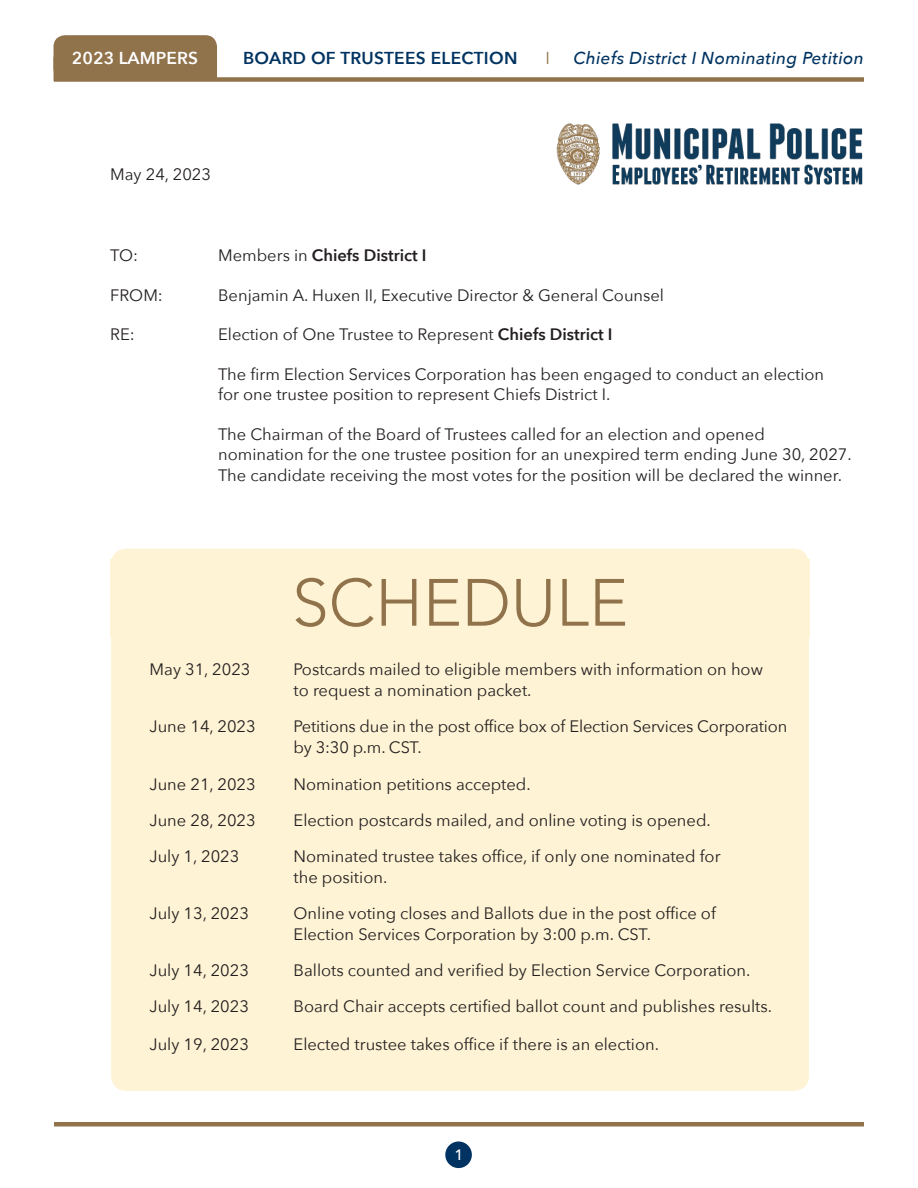
<style>
.page{position:relative;width:918px;height:1188px;background:#fff}
.page>*{position:absolute;margin:0;border:0;box-sizing:border-box;transform-origin:0 0}
.t1{font:300 66px "Avenir";color:#90724b}
.t2{font:italic 500 17.25px "Avenir Next";letter-spacing:.02em;color:#003361}
.t3{font:600 17.25px "Avenir Next";letter-spacing:.02em;color:#003361}
.t4{font:600 17.25px "Avenir Next";letter-spacing:.005em;color:#fff}
.t5{font:17.25px "Avenir Next";color:#90724b}
.t6{font:16.5px/21px "Avenir Next";color:#231f20}
.t7{font:600 16.5px "Avenir Next";color:#231f20}
.t8{font:500 15px "Avenir Next";color:#fff}
.s1{font-weight:400}
.s2{font-weight:600}
</style>
<div class="page">
<hr style="left:54px;top:1122px;width:810px;height:4px;background:#90724b">
<div style="left:54px;top:77px;width:810px;height:5px;background:#90724b"></div>
<div style="left:54px;top:57px;width:163px;height:24px;background:#90724b"></div>
<div style="left:54px;top:36px;width:162px;height:43px;background:#90724b;border-radius:11px"></div>
<div style="left:54px;top:35px;width:163px;height:45px;border:2px solid #90724b;border-radius:11px"></div>
<div style="left:111px;top:549px;width:698px;height:542px;background:#fef3d4;border-radius:15px"></div>
<div style="left:445px;top:1142px;width:27px;height:26px;background:#003361;border-radius:50%"></div>
<img style="left:556px;top:123px;width:307px;height:62px">
<div style="left:110px;top:560px;width:700px;height:77px;background:#fef3d4"></div>
<p class="t4" style="left:72px;top:44px;width:128px">2023 LAMPERS</p>
<p class="t3" style="left:243px;top:44px;width:276px">BOARD OF TRUSTEES ELECTION</p>
<p class="t5" style="left:546px;top:44px;width:6px">I</p>
<p class="t2" style="left:573px;top:44px;width:292px">Chiefs District I Nominating Petition</p>
<p class="t6" style="left:110px;top:163px;width:102px">May 24, 2023</p>
<p class="t6" style="left:110px;top:244px;width:29px">TO:</p>
<p class="t7" style="left:218px;top:241px;width:210px"><span class="s1">Members in</span> Chiefs District I</p>
<p class="t6" style="left:110px;top:284px;width:54px">FROM:</p>
<p class="t6" style="left:218px;top:284px;width:447px">Benjamin A. Huxen II, Executive Director &amp; General Counsel</p>
<p class="t6" style="left:110px;top:323px;width:26px">RE:</p>
<p class="t6" style="left:218px;top:323px;width:396px">Election of One Trustee to Represent <span class="s2">Chiefs District I</span></p>
<p class="t6" style="left:218px;top:364px;width:608px;line-height:20.2px">The firm Election Services Corporation has been engaged to conduct an election for one trustee position to represent Chiefs District I.</p>
<p class="t6" style="left:218px;top:423px;width:635px;line-height:20.2px">The Chairman of the Board of Trustees called for an election and opened nomination for the one trustee position for an unexpired term ending June 30, 2027.<br>The candidate receiving the most votes for the position will be declared the winner.</p>
<p class="t1" style="left:292px;top:564px;width:338px">SCHEDULE</p>
<p class="t6" style="left:150px;top:658px;width:102px">May 31, 2023</p>
<p class="t6" style="left:294px;top:658px;width:471px">Postcards mailed to eligible members with information on how to request a nomination packet.</p>
<p class="t6" style="left:150px;top:715px;width:108px">June 14, 2023</p>
<p class="t6" style="left:294px;top:715px;width:495px">Petitions due in the post office box of Election Services Corporation by 3:30 p.m. CST.</p>
<p class="t6" style="left:150px;top:773px;width:108px">June 21, 2023</p>
<p class="t6" style="left:294px;top:773px;width:239px">Nomination petitions accepted.</p>
<p class="t6" style="left:150px;top:809px;width:108px">June 28, 2023</p>
<p class="t6" style="left:294px;top:809px;width:419px">Election postcards mailed, and online voting is opened.</p>
<p class="t6" style="left:150px;top:845px;width:91px">July 1, 2023</p>
<p class="t6" style="left:294px;top:845px;width:429px">Nominated trustee takes office, if only one nominated for the position.</p>
<p class="t6" style="left:150px;top:902px;width:101px">July 13, 2023</p>
<p class="t6" style="left:294px;top:902px;width:424px">Online voting closes and Ballots due in the post office of<br>Election Services Corporation by 3:00 p.m. CST.</p>
<p class="t6" style="left:150px;top:959px;width:101px">July 14, 2023</p>
<p class="t6" style="left:294px;top:959px;width:458px">Ballots counted and verified by Election Service Corporation.</p>
<p class="t6" style="left:150px;top:995px;width:101px">July 14, 2023</p>
<p class="t6" style="left:294px;top:995px;width:480px">Board Chair accepts certified ballot count and publishes results.</p>
<p class="t6" style="left:150px;top:1033px;width:101px">July 19, 2023</p>
<p class="t6" style="left:294px;top:1033px;width:367px">Elected trustee takes office if there is an election.</p>
<p class="t8" style="left:455px;top:1142px;width:10px">1</p>
</div>
